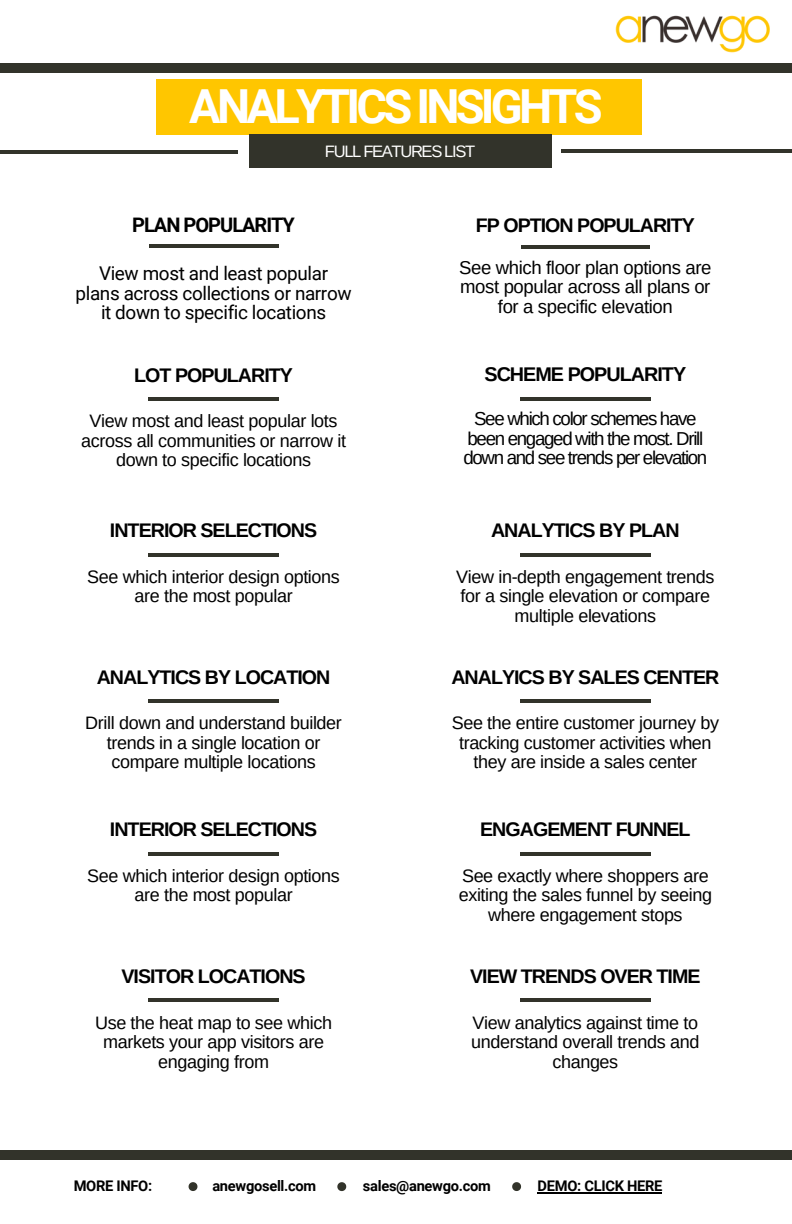
<style>
.page{position:relative;width:792px;height:1224px;background:#fff}
.page>*{position:absolute;margin:0;border:0;box-sizing:border-box;transform-origin:0 0}
.t1{font:700 47px "Roboto";letter-spacing:-.08em;color:#fff}
.t2{font:700 20px "Roboto";letter-spacing:-.05em;color:#000}
.t3{font:700 19.8px "Arimo";letter-spacing:-.05em;color:#000}
.t4{font:700 19.6px "Arimo";letter-spacing:-.05em;color:#000}
.t5{font:19px/19.6px "Roboto";letter-spacing:-.02em;color:#000;text-align:center}
.t6{font:18.8px/19.6px "Arimo";letter-spacing:-.07em;color:#000;text-align:center}
.t7{font:18.6px/19.6px "Arimo";letter-spacing:-.02em;color:#000;text-align:center}
.t8{font:18px/19.4px "Arimo";letter-spacing:-.02em;color:#000;text-align:center}
.t9{font:16.6px "Arimo";letter-spacing:-.08em;color:#fff}
.t10{font:700 14.6px "Roboto";letter-spacing:-.02em;color:#000}
</style>
<div class="page">
<div style="left:156px;top:79px;width:486px;height:56px;background:#ffc600"></div>
<div style="left:249px;top:135px;width:303px;height:33px;background:#32332a"></div>
<hr style="left:0;top:151px;width:238px;height:3px;background:#32332a">
<hr style="left:561px;top:149px;width:231px;height:3px;background:#32332a">
<hr style="left:148px;top:397px;width:131px;height:3px;background:#32332a">
<hr style="left:521px;top:246px;width:129px;height:3px;background:#32332a">
<hr style="left:520px;top:397px;width:131px;height:3px;background:#32332a">
<div style="left:0;top:64px;width:792px;height:9px;background:#32332a"></div>
<hr style="left:538px;top:1192px;width:124px;height:1px;background:#000">
<svg style="left:189px;top:1182px;width:8px;height:9px"></svg>
<svg style="left:337px;top:1182px;width:9px;height:9px"></svg>
<svg style="left:512px;top:1182px;width:9px;height:9px"></svg>
<div style="left:0;top:1150px;width:792px;height:9px;background:#32332a"></div>
<img style="left:615px;top:15px;width:155px;height:38px">
<hr style="left:148px;top:553px;width:131px;height:3px;background:#32332a">
<hr style="left:149px;top:244px;width:129px;height:3px;background:#32332a">
<hr style="left:520px;top:553px;width:130px;height:3px;background:#32332a">
<hr style="left:148px;top:700px;width:131px;height:3px;background:#32332a">
<hr style="left:520px;top:700px;width:130px;height:3px;background:#32332a">
<hr style="left:148px;top:852px;width:131px;height:3px;background:#32332a">
<hr style="left:520px;top:852px;width:130px;height:3px;background:#32332a">
<hr style="left:148px;top:999px;width:131px;height:3px;background:#32332a">
<hr style="left:520px;top:999px;width:130px;height:3px;background:#32332a">
<p class="t1" style="left:189px;top:79px;width:415px">ANALYTICS INSIGHTS</p>
<p class="t9" style="left:325px;top:141px;width:152px">FULL FEATURES LIST</p>
<p class="t2" style="left:132px;top:213px;width:164px">PLAN POPULARITY</p>
<p class="t5" style="left:76px;top:264px;width:278px">View most and least popular plans across collections or narrow it down to specific locations</p>
<p class="t4" style="left:134px;top:364px;width:160px">LOT POPULARITY</p>
<p class="t8" style="left:81px;top:411px;width:266px">View most and least popular lots across all communities or narrow it down to specific locations</p>
<p class="t4" style="left:110px;top:519px;width:209px">INTERIOR SELECTIONS</p>
<p class="t8" style="left:87px;top:567px;width:254px">See which interior design options are the most popular</p>
<p class="t4" style="left:97px;top:666px;width:235px">ANALYTICS BY LOCATION</p>
<p class="t8" style="left:85px;top:714px;width:258px">Drill down and understand builder trends in a single location or compare multiple locations</p>
<p class="t4" style="left:110px;top:818px;width:209px">INTERIOR SELECTIONS</p>
<p class="t8" style="left:87px;top:866px;width:254px">See which interior design options are the most popular</p>
<p class="t4" style="left:122px;top:965px;width:186px">VISITOR LOCATIONS</p>
<p class="t8" style="left:95px;top:1013px;width:239px">Use the heat map to see which markets your app visitors are engaging from</p>
<p class="t4" style="left:476px;top:214px;width:220px">FP OPTION POPULARITY</p>
<p class="t7" style="left:459px;top:258px;width:254px">See which floor plan options are most popular across all plans or for a specific elevation</p>
<p class="t3" style="left:484px;top:364px;width:203px">SCHEME POPULARITY</p>
<p class="t6" style="left:463px;top:409px;width:246px">See which color schemes have been engaged with the most. Drill down and see trends per elevation</p>
<p class="t4" style="left:491px;top:519px;width:190px">ANALYTICS BY PLAN</p>
<p class="t8" style="left:456px;top:567px;width:260px">View in-depth engagement trends for a single elevation or compare multiple elevations</p>
<p class="t4" style="left:451px;top:666px;width:269px">ANALYICS BY SALES CENTER</p>
<p class="t8" style="left:452px;top:714px;width:269px">See the entire customer journey by tracking customer activities when they are inside a sales center</p>
<p class="t4" style="left:480px;top:818px;width:212px">ENGAGEMENT FUNNEL</p>
<p class="t8" style="left:459px;top:866px;width:255px">See exactly where shoppers are exiting the sales funnel by seeing where engagement stops</p>
<p class="t4" style="left:470px;top:965px;width:232px">VIEW TRENDS OVER TIME</p>
<p class="t8" style="left:471px;top:1013px;width:230px">View analytics against time to understand overall trends and changes</p>
<p class="t10" style="left:74px;top:1177px;width:80px">MORE INFO:</p>
<p class="t10" style="left:212px;top:1177px;width:105px">anewgosell.com</p>
<p class="t10" style="left:363px;top:1177px;width:129px">sales@anewgo.com</p>
<p class="t10" style="left:538px;top:1177px;width:126px">DEMO: CLICK HERE</p>
</div>
